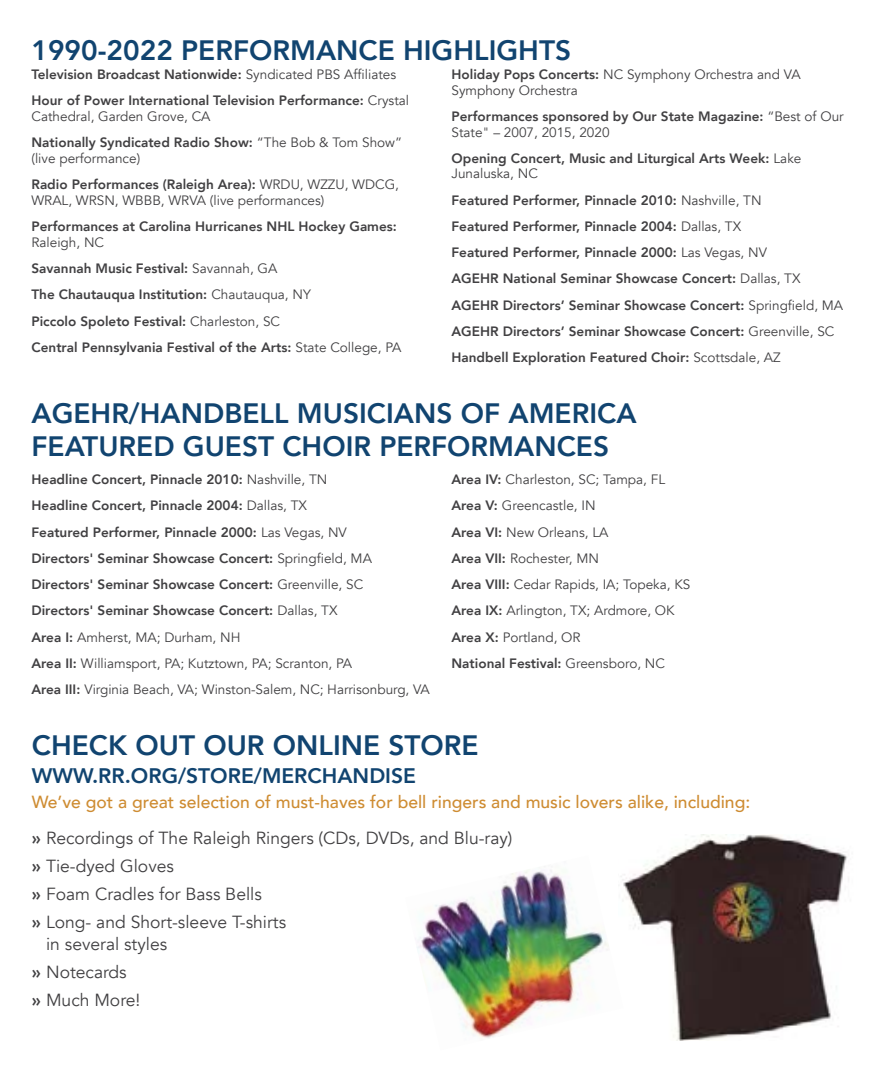
<style>
.page{position:relative;width:882px;height:1071px;background:#fff}
.page>*{position:absolute;margin:0;border:0;box-sizing:border-box;transform-origin:0 0}
.t1{font:800 28px/33.6px "Avenir";color:#114470}
.t2{font:800 21px "Avenir";color:#114470}
.t3{font:500 17.5px/36.1px "Avenir";color:#ce8c32}
.t4{font:17.5px/28px "Avenir";color:#414042}
.t5{font:800 13.65px/26.2px "Avenir";color:#414042}
.t6{font:13.65px/26.2px "Avenir";color:#414042}
.s1{font-weight:400}
.s2{font-weight:800}
.s3{font-weight:800;color:#414042}
.s4{font-weight:400;color:#414042}
</style>
<div class="page">
<img style="left:623px;top:834px;width:226px;height:207px">
<img style="left:417px;top:870px;width:206px;height:168px">
<h1 class="t1" style="left:32px;top:34px;width:541px">1990-2022 PERFORMANCE HIGHLIGHTS</h1>
<p class="t5" style="left:32px;top:61px;width:379px">Television Broadcast Nationwide: <span class="s1">Syndicated PBS Affiliates<br></span>Hour of Power International Television Performance: <span class="s1">Crystal</span></p>
<p class="t6" style="left:32px;top:103px;width:372px">Cathedral, Garden Grove, CA<br><span class="s2">Nationally Syndicated Radio Show:</span> “The Bob &amp; Tom Show”</p>
<p class="t6" style="left:32px;top:145px;width:369px">(live performance)<br><span class="s2">Radio Performances (Raleigh Area):</span> WRDU, WZZU, WDCG,</p>
<p class="t6" style="left:32px;top:187px;width:295px">WRAL, WRSN, WBBB, WRVA (live performances)</p>
<p class="t5" style="left:32px;top:213px;width:367px">Performances at Carolina Hurricanes NHL Hockey Games:</p>
<p class="t5" style="left:32px;top:229px;width:371px"><span class="s1">Raleigh, NC<br></span>Savannah Music Festival: <span class="s1">Savannah, GA<br></span>The Chautauqua Institution: <span class="s1">Chautauqua, NY<br></span>Piccolo Spoleto Festival: <span class="s1">Charleston, SC<br></span>Central Pennsylvania Festival of the Arts: <span class="s1">State College, PA</span></p>
<p class="t6" style="left:452px;top:66px;width:351px;line-height:15.8px"><span class="s2">Holiday Pops Concerts:</span> NC Symphony Orchestra and VA<br>Symphony Orchestra</p>
<p class="t5" style="left:452px;top:108px;width:394px;line-height:15.8px">Performances sponsored by Our State Magazine: <span class="s1">“Best of Our<br>State" – 2007, 2015, 2020</span></p>
<p class="t5" style="left:452px;top:150px;width:351px;line-height:15.8px">Opening Concert, Music and Liturgical Arts Week: <span class="s1">Lake<br>Junaluska, NC</span></p>
<p class="t5" style="left:452px;top:187px;width:393px">Featured Performer, Pinnacle 2010: <span class="s1">Nashville, TN<br></span>Featured Performer, Pinnacle 2004: <span class="s1">Dallas, TX<br></span>Featured Performer, Pinnacle 2000: <span class="s1">Las Vegas, NV<br></span>AGEHR National Seminar Showcase Concert: <span class="s1">Dallas, TX </span>AGEHR Directors’ Seminar Showcase Concert: <span class="s1">Springfield, MA </span>AGEHR Directors’ Seminar Showcase Concert: <span class="s1">Greenville, SC </span>Handbell Exploration Featured Choir: <span class="s1">Scottsdale, AZ</span></p>
<h1 class="t1" style="left:32px;top:396px;width:607px">AGEHR/HANDBELL MUSICIANS OF AMERICA<br>FEATURED GUEST CHOIR PERFORMANCES</h1>
<p class="t5" style="left:32px;top:466px;width:400px">Headline Concert, Pinnacle 2010: <span class="s1">Nashville, TN<br></span>Headline Concert, Pinnacle 2004: <span class="s1">Dallas, TX<br></span>Featured Performer, Pinnacle 2000: <span class="s1">Las Vegas, NV<br></span>Directors' Seminar Showcase Concert: <span class="s1">Springfield, MA </span>Directors' Seminar Showcase Concert: <span class="s1">Greenville, SC<br></span>Directors' Seminar Showcase Concert: <span class="s1">Dallas, TX<br></span>Area I: <span class="s1">Amherst, MA; Durham, NH<br></span>Area II: <span class="s1">Williamsport, PA; Kutztown, PA; Scranton, PA<br></span>Area III: <span class="s1">Virginia Beach, VA; Winston-Salem, NC; Harrisonburg, VA</span></p>
<p class="t6" style="left:452px;top:467px;width:240px"><span class="s2">Area IV:</span> Charleston, SC; Tampa, FL<br><span class="s2">Area V:</span> Greencastle, IN<br><span class="s2">Area VI:</span> New Orleans, LA<br><span class="s2">Area VII:</span> Rochester, MN<br><span class="s2">Area VIII:</span> Cedar Rapids, IA; Topeka, KS<br><span class="s2">Area IX:</span> Arlington, TX; Ardmore, OK<br><span class="s2">Area X:</span> Portland, OR<br><span class="s2">National Festival:</span> Greensboro, NC</p>
<h1 class="t1" style="left:32px;top:729px;width:448px">CHECK OUT OUR ONLINE STORE</h1>
<h2 class="t2" style="left:32px;top:759px;width:386px">WWW.RR.ORG/STORE/MERCHANDISE</h2>
<p class="t3" style="left:32px;top:782px;width:720px">We’ve got a great selection of must-haves for bell ringers and music lovers alike, including: <span class="s3">»</span> <span class="s4">Recordings of The Raleigh Ringers (CDs, DVDs, and Blu-ray)</span></p>
<p class="t4" style="left:32px;top:852px;width:256px"><span class="s2">»</span> Tie-dyed Gloves<br><span class="s2">»</span> Foam Cradles for Bass Bells<br><span class="s2">»</span> Long- and Short-sleeve T-shirts</p>
<p class="t4" style="left:32px;top:931px;width:137px;text-indent:14px">in several styles <span class="s2">»</span> Notecards<br><span class="s2">»</span> Much More!</p>
</div>
